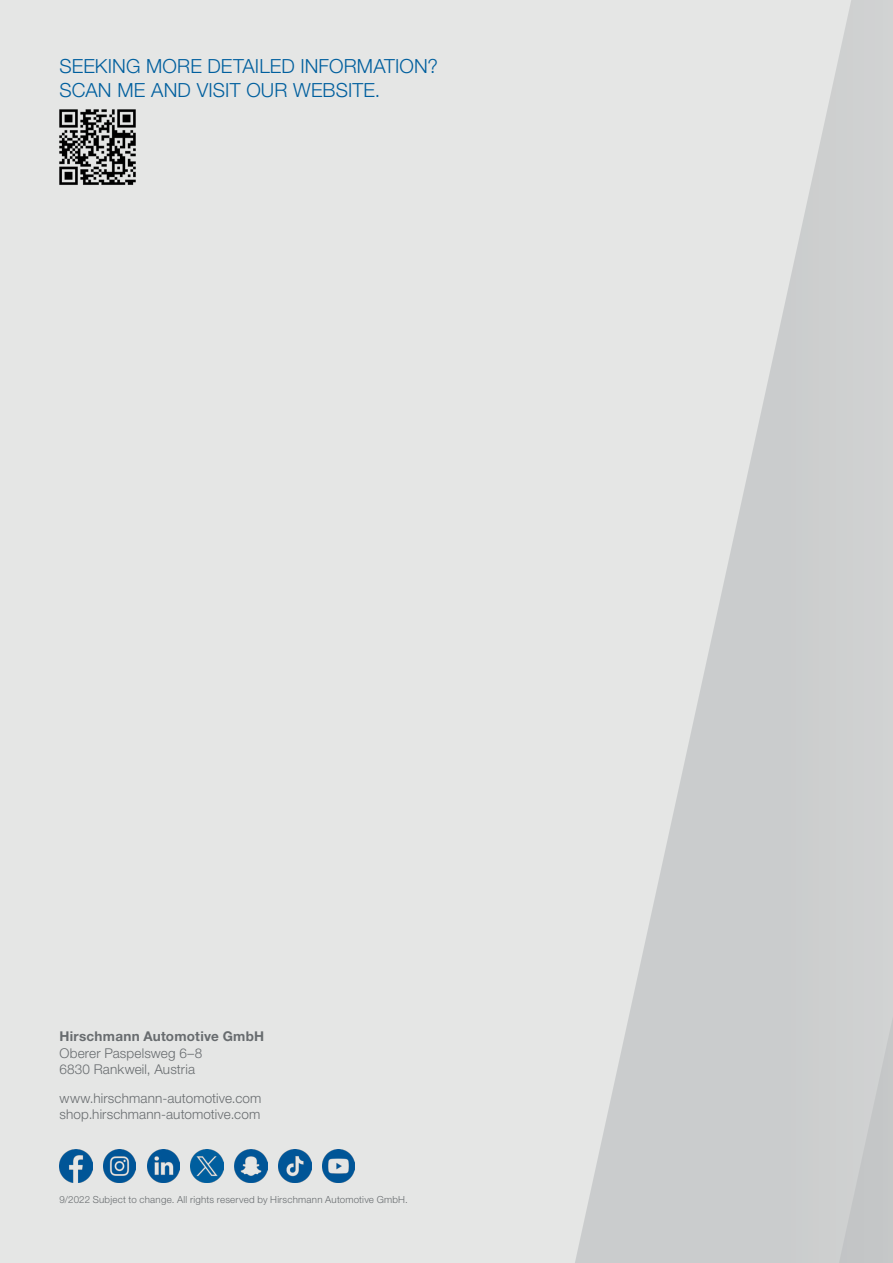
<style>
.page{position:relative;width:893px;height:1263px;background:#e5e6e5}
.page>*{position:absolute;margin:0;border:0;box-sizing:border-box;transform-origin:0 0}
.t1{font:300 19.5px/23.4px "Helvetica Neue LTW1 G";letter-spacing:.005em;color:#005f9e}
.t2{font:300 13.5px/16.2px "Helvetica Neue LTW1 G";letter-spacing:.01em;color:#686c6f}
.t3{font:700 13.5px "Helvetica Neue LTW1 G";letter-spacing:.02em;color:#686c6f}
.t4{font:300 9.75px "Helvetica Neue LTW1 G";letter-spacing:.02em;color:#686c6f}
</style>
<div class="page">
<svg style="left:575px;top:0;width:318px;height:1263px"></svg>
<img style="left:60px;top:1150px;width:32px;height:32px">
<img style="left:147px;top:1150px;width:33px;height:32px">
<img style="left:322px;top:1150px;width:33px;height:32px">
<img style="left:278px;top:1150px;width:33px;height:32px">
<img style="left:191px;top:1150px;width:32px;height:32px">
<img style="left:235px;top:1150px;width:32px;height:32px">
<img style="left:103px;top:1150px;width:33px;height:32px">
<img style="left:59px;top:109px;width:77px;height:76px">
<h1 class="t1" style="left:60px;top:55px;width:380px">SEEKING MORE DETAILED INFORMATION?<br>SCAN ME AND VISIT OUR WEBSITE.</h1>
<p class="t3" style="left:60px;top:1028px;width:206px">Hirschmann Automotive GmbH</p>
<p class="t2" style="left:60px;top:1045px;width:144px">Oberer Paspelsweg 6–8<br>6830 Rankweil, Austria</p>
<p class="t2" style="left:60px;top:1090px;width:203px">www.hirschmann-automotive.com shop.hirschmann-automotive.com</p>
<p class="t4" style="left:60px;top:1194px;width:350px">9/2022 Subject to change. All rights reserved by Hirschmann Automotive GmbH.</p>
</div>
